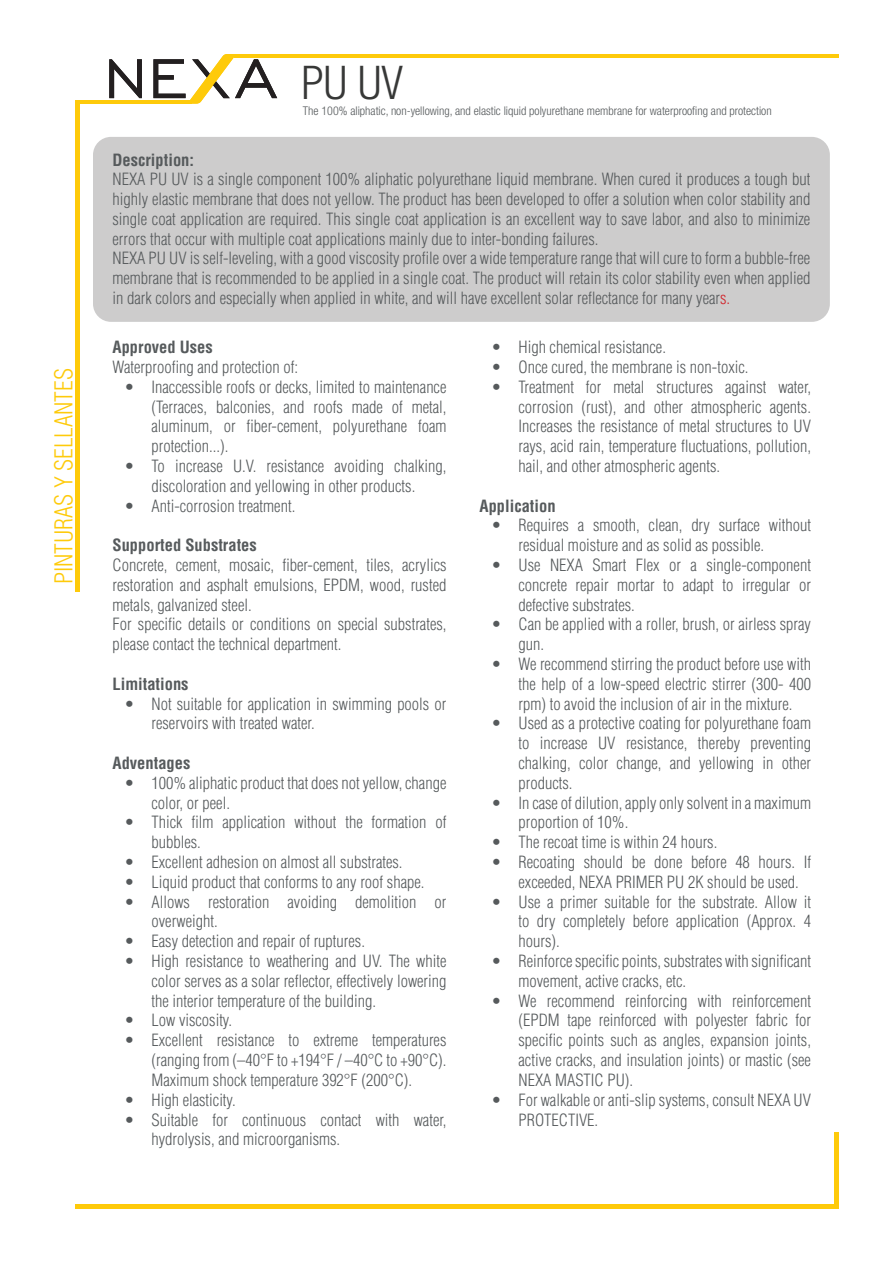
<style>
.page{position:relative;width:893px;height:1263px;background:#fff}
.page>*{position:absolute;margin:0;border:0;box-sizing:border-box;transform-origin:0 0}
.t1{font:300 condensed 46.5px "Helvetica Neue LT Com";color:#373837}
.t2{font:300 condensed 24px "Helvetica LT Std";color:#feca0a}
.t3{font:300 condensed 16.5px/19.8px "Helvetica LT Std";color:#565a5c;text-align:justify}
.t4{font:700 condensed 16.5px "Helvetica LT Std";color:#565a5c}
.t5{font:300 condensed 12px "Helvetica Neue LT Com";color:#565a5c}
.s1{color:#d1232a}
</style>
<div class="page">
<div style="left:93px;top:137px;width:737px;height:185px;background:#cdcccc;border-radius:18px"></div>
<div style="left:75px;top:1204px;width:764px;height:5px;background:#feca0a"></div>
<div style="left:834px;top:1133px;width:5px;height:76px;background:#feca0a"></div>
<svg style="left:109px;top:59px;width:33px;height:39px"></svg>
<svg style="left:153px;top:54px;width:124px;height:50px"></svg>
<hr style="left:234px;top:54px;width:605px;height:3px;background:#feca0a">
<hr style="left:75px;top:100px;width:116px;height:4px;background:#feca0a">
<div style="left:75px;top:103px;width:5px;height:489px;background:#feca0a"></div>
<p class="t2" style="left:49px;top:584px;width:217px;rotate:-90deg">PINTURAS Y SELLANTES</p>
<p class="t1" style="left:301px;top:56px;width:103px">PU UV</p>
<p class="t5" style="left:303px;top:104px;width:470px">The 100% aliphatic, non-yellowing, and elastic liquid polyurethane membrane for waterproofing and protection</p>
<p class="t4" style="left:112px;top:149px;width:83px">Description:</p>
<p class="t3" style="left:112px;top:169px;width:699px">NEXA PU UV is a single component 100% aliphatic polyurethane liquid membrane. When cured it produces a tough but highly elastic membrane that does not yellow. The product has been developed to offer a solution when color stability and single coat application are required. This single coat application is an excellent way to save labor, and also to minimize errors that occur with multiple coat applications mainly due to inter-bonding failures.</p>
<p class="t3" style="left:112px;top:248px;width:699px">NEXA PU UV is self-leveling, with a good viscosity profile over a wide temperature range that will cure to form a bubble-free membrane that is recommended to be applied in a single coat. The product will retain its color stability even when applied in dark colors and especially when applied in white, and will have excellent solar reflectance for many year<span class="s1">s.</span></p>
<p class="t3" style="left:491px;top:337px;width:176px">• High chemical resistance.</p>
<p class="t3" style="left:491px;top:357px;width:259px">• Once cured, the membrane is non-toxic.</p>
<p class="t3" style="left:518px;top:377px;width:294px;text-indent:-27px">• Treatment for metal structures against water, corrosion (rust), and other atmospheric agents.<br>Increases the resistance of metal structures to UV rays, acid rain, temperature fluctuations, pollution, hail, and other atmospheric agents.</p>
<p class="t4" style="left:479px;top:495px;width:78px">Application</p>
<p class="t3" style="left:518px;top:515px;width:294px;text-indent:-27px">• Requires a smooth, clean, dry surface without residual moisture and as solid as possible.</p>
<p class="t3" style="left:518px;top:555px;width:294px;text-indent:-27px">• Use NEXA Smart Flex or a single-component concrete repair mortar to adapt to irregular or defective substrates.</p>
<p class="t3" style="left:518px;top:614px;width:294px;text-indent:-27px">• Can be applied with a roller, brush, or airless spray gun.</p>
<p class="t3" style="left:518px;top:654px;width:294px;text-indent:-27px">• We recommend stirring the product before use with the help of a low-speed electric stirrer (300- 400 rpm) to avoid the inclusion of air in the mixture.</p>
<p class="t3" style="left:518px;top:713px;width:294px;text-indent:-27px">• Used as a protective coating for polyurethane foam to increase UV resistance, thereby preventing chalking, color change, and yellowing in other products.</p>
<p class="t3" style="left:518px;top:793px;width:294px;text-indent:-27px">• In case of dilution, apply only solvent in a maximum proportion of 10%.</p>
<p class="t3" style="left:491px;top:832px;width:227px">• The recoat time is within 24 hours.</p>
<p class="t3" style="left:518px;top:852px;width:294px;text-indent:-27px">• Recoating should be done before 48 hours. If exceeded, NEXA PRIMER PU 2K should be used.</p>
<p class="t3" style="left:518px;top:892px;width:294px;text-indent:-27px">• Use a primer suitable for the substrate. Allow it to dry completely before application (Approx. 4 hours).</p>
<p class="t3" style="left:518px;top:951px;width:294px;text-indent:-27px">• Reinforce specific points, substrates with significant movement, active cracks, etc.</p>
<p class="t3" style="left:518px;top:991px;width:294px;text-indent:-27px">• We recommend reinforcing with reinforcement (EPDM tape reinforced with polyester fabric for specific points such as angles, expansion joints, active cracks, and insulation joints) or mastic (see NEXA MASTIC PU).</p>
<p class="t3" style="left:518px;top:1090px;width:294px;text-indent:-27px">• For walkable or anti-slip systems, consult NEXA UV<br>PROTECTIVE.</p>
<p class="t4" style="left:112px;top:337px;width:102px">Approved Uses</p>
<p class="t3" style="left:112px;top:357px;width:187px">Waterproofing and protection of:</p>
<p class="t3" style="left:152px;top:377px;width:296px;text-indent:-27px">• Inaccessible roofs or decks, limited to maintenance (Terraces, balconies, and roofs made of metal, aluminum, or fiber-cement, polyurethane foam protection...).</p>
<p class="t3" style="left:124px;top:456px;width:323px;text-align:center">• To increase U.V. resistance avoiding chalking, discoloration and yellowing in other products.</p>
<p class="t3" style="left:124px;top:496px;width:172px">• Anti-corrosion treatment.</p>
<p class="t4" style="left:112px;top:535px;width:146px">Supported Substrates</p>
<p class="t3" style="left:112px;top:555px;width:335px">Concrete, cement, mosaic, fiber-cement, tiles, acrylics restoration and asphalt emulsions, EPDM, wood, rusted metals, galvanized steel.</p>
<p class="t3" style="left:112px;top:614px;width:335px">For specific details or conditions on special substrates, please contact the technical department.</p>
<p class="t4" style="left:112px;top:673px;width:78px">Limitations</p>
<p class="t3" style="left:152px;top:694px;width:297px;text-indent:-27px">• Not suitable for application in swimming pools or reservoirs with treated water.</p>
<p class="t4" style="left:112px;top:753px;width:79px">Adventages</p>
<p class="t3" style="left:152px;top:773px;width:296px;text-indent:-27px">• 100% aliphatic product that does not yellow, change color, or peel.</p>
<p class="t3" style="left:152px;top:812px;width:296px;text-indent:-27px">• Thick film application without the formation of bubbles.</p>
<p class="t3" style="left:124px;top:852px;width:280px">• Excellent adhesion on almost all substrates.</p>
<p class="t3" style="left:124px;top:872px;width:302px">• Liquid product that conforms to any roof shape.</p>
<p class="t3" style="left:152px;top:892px;width:296px;text-indent:-27px">• Allows restoration avoiding demolition or overweight.</p>
<p class="t3" style="left:124px;top:931px;width:242px">• Easy detection and repair of ruptures.</p>
<p class="t3" style="left:152px;top:951px;width:296px;text-indent:-27px">• High resistance to weathering and UV. The white color serves as a solar reflector, effectively lowering the interior temperature of the building.</p>
<p class="t3" style="left:124px;top:1010px;width:109px">• Low viscosity.</p>
<p class="t3" style="left:152px;top:1030px;width:296px;text-indent:-27px">• Excellent resistance to extreme temperatures (ranging from (–40°F to +194°F / –40°C to +90°C).<br>Maximum shock temperature 392°F (200°C).</p>
<p class="t3" style="left:124px;top:1090px;width:113px">• High elasticity.</p>
<p class="t3" style="left:152px;top:1109px;width:296px;text-indent:-27px">• Suitable for continuous contact with water, hydrolysis, and microorganisms.</p>
</div>
